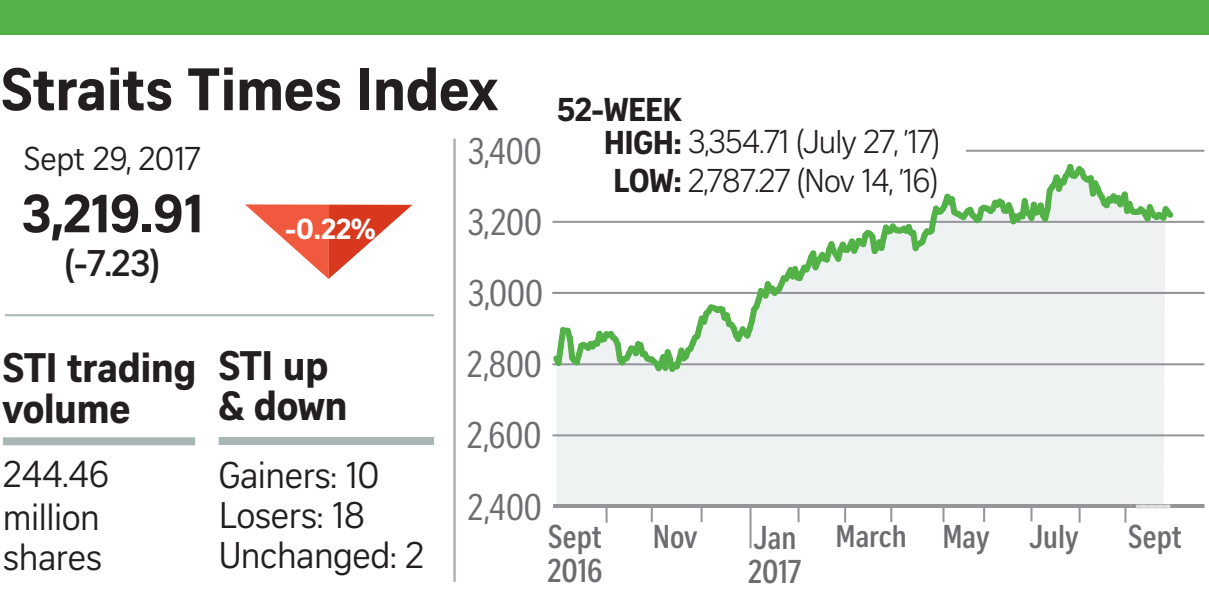
<style>
.page{position:relative;width:1209px;height:590px;background:#fff}
.page>*{position:absolute;margin:0;border:0;box-sizing:border-box;transform-origin:0 0}
.t1{font:700 58px "Curator Serp Text";letter-spacing:-.01em;color:#231f20}
.t2{font:700 52px "Curator Serp Text";color:#231f20}
.t3{font:700 40px/40px "Curator Serp Text";letter-spacing:-.015em;color:#231f20}
.t4{font:36px/41.6px "Curator Serp Text";letter-spacing:-.015em;color:#231f20}
.t5{font:36px "Curator Head Cond ST Regular";color:#6c6d70}
.t6{font:700 36px "Curator Head ST Semi";color:#231f20}
.t7{font:32px/38.8px "Curator Head ST Light";letter-spacing:-.03em;color:#231f20}
.t8{font:700 32px/34px "Curator Head Cond ST Semi";color:#6c6d70}
.t9{font:32px "Curator Serp Text";letter-spacing:-.015em;color:#231f20}
.t10{font:700 32px "Curator Serp Text";letter-spacing:-.02em;color:#231f20}
.t11{font:700 28px "Curator Serp Text";color:#fff}
.s1{font-family:"Curator Serp Text";font-weight:700}
.s2{font-size:30.4px}
</style>
<div class="page">
<div style="left:556px;top:377px;width:609px;height:126px;background:#eff2f3"></div>
<div style="left:3px;top:437px;width:192px;height:8px;background:#a8b7b6"></div>
<div style="left:219px;top:436px;width:215px;height:8px;background:#a8b7b6"></div>
<hr style="left:5px;top:314px;width:429px;height:2px;background:#a8b7b6">
<hr style="left:453px;top:138px;width:2px;height:443px;background:#a8b7b6">
<hr style="left:552px;top:150px;width:652px;height:2px;background:#939598">
<svg style="left:700px;top:507px;width:2px;height:14px"></svg>
<svg style="left:650px;top:507px;width:2px;height:14px"></svg>
<svg style="left:797px;top:507px;width:2px;height:14px"></svg>
<hr style="left:749px;top:506px;width:2px;height:42px;background:#939598">
<svg style="left:844px;top:507px;width:2px;height:15px"></svg>
<svg style="left:890px;top:507px;width:2px;height:14px"></svg>
<svg style="left:942px;top:507px;width:2px;height:14px"></svg>
<svg style="left:605px;top:507px;width:2px;height:15px"></svg>
<svg style="left:983px;top:507px;width:2px;height:14px"></svg>
<svg style="left:1030px;top:507px;width:2px;height:14px"></svg>
<svg style="left:1124px;top:507px;width:2px;height:15px"></svg>
<svg style="left:1078px;top:507px;width:2px;height:15px"></svg>
<svg style="left:553px;top:503px;width:651px;height:4px;fill:#939598"></svg>
<div style="left:0;top:0;width:1208px;height:34px;background:#52b147"></div>
<hr style="left:552px;top:221px;width:652px;height:2px;background:#939598">
<hr style="left:552px;top:292px;width:652px;height:2px;background:#939598">
<hr style="left:552px;top:363px;width:652px;height:2px;background:#939598">
<hr style="left:552px;top:434px;width:652px;height:2px;background:#939598">
<svg style="left:1136px;top:504px;width:34px;height:4px"></svg>
<svg style="left:552px;top:164px;width:626px;height:213px"></svg>
<div style="left:549px;top:137px;width:417px;height:25px;background:#fff"></div>
<svg style="left:245px;top:204px;width:167px;height:75px"></svg>
<h1 class="t1" style="left:1px;top:54px;width:498px">Straits Times Index</h1>
<p class="t9" style="left:24px;top:139px;width:178px">Sept 29, 2017</p>
<h2 class="t2" style="left:21px;top:182px;width:183px">3,219.91</h2>
<p class="t6" style="left:64px;top:242px;width:97px">(-7.23)</p>
<p class="t5" style="left:468px;top:132px;width:76px">3,400</p>
<p class="t5" style="left:467px;top:203px;width:76px">3,200</p>
<p class="t11" style="left:285px;top:211px;width:92px">-0.22%</p>
<p class="t5" style="left:468px;top:273px;width:77px">3,000</p>
<p class="t10" style="left:557px;top:90px;width:126px">52-WEEK</p>
<p class="t7" style="left:604px;top:122px;width:337px"><span class="s1">HIGH:</span> 3,354.71 (July 27, ’17)<br><span class="s1">LOW:</span> 2,787.27 (Nov 14, ’16)</p>
<p class="t3" style="left:3px;top:347px;width:195px">STI trading volume</p>
<p class="t4" style="left:3px;top:453px;width:108px">244.46 million shares</p>
<p class="t3" style="left:219px;top:345px;width:131px">STI up &amp; down</p>
<p class="t4" style="left:219px;top:455px;width:207px;line-height:40px">Gainers: 10<br>Losers: 18<br>Unchanged: 2</p>
<p class="t5" style="left:467px;top:344px;width:76px">2,800</p>
<p class="t5" style="left:467px;top:415px;width:76px">2,600</p>
<p class="t5" style="left:468px;top:487px;width:75px">2,400</p>
<p class="t8" style="left:547px;top:519px;width:56px">Sept<br>2016</p>
<p class="t8" style="left:652px;top:519px;width:46px">Nov</p>
<p class="t8" style="left:748px;top:520px;width:55px">Jan<br>2017</p>
<p class="t8" style="left:835px;top:519px;width:245px"><span class="s2">March</span> May July</p>
<p class="t8" style="left:1128px;top:519px;width:55px">Sept</p>
</div>
